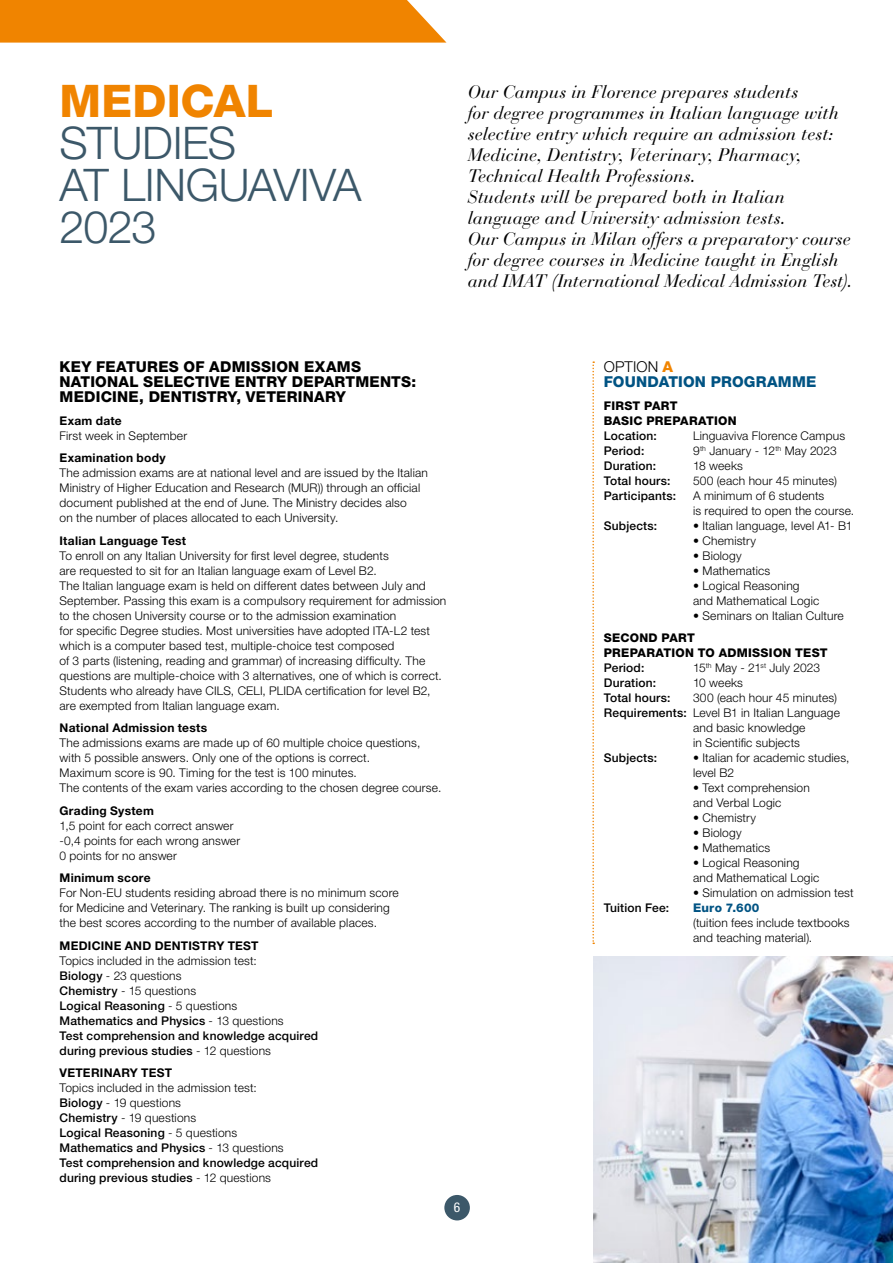
<style>
.page{position:relative;width:893px;height:1263px;background:#fff}
.page>*{position:absolute;margin:0;border:0;box-sizing:border-box;transform-origin:0 0}
.t1{font:300 45px/42px "Helvetica Neue LT Std";letter-spacing:-.01em;color:#3c5869}
.t2{font:800 45px "Helvetica Neue LT Std";color:#f08400}
.t3{font:italic 18px/21px "Bauer Bodoni Std";letter-spacing:.005em;color:#000}
.t4{font:800 15px/15px "Helvetica Neue LT Std";letter-spacing:.015em;color:#000}
.t5{font:800 15px/15px "Helvetica Neue LT Std";letter-spacing:.01em;color:#005383}
.t6{font:condensed 13.5px "Helvetica Neue LT Std";color:#fff}
.t7{font:300 12px/15px "Helvetica Neue LT Std";letter-spacing:.015em;color:#000}
.t8{font:500 12px/15px "Helvetica Neue LT Std";letter-spacing:.015em;color:#000}
.t9{font:700 12px "Helvetica Neue LT Std";letter-spacing:.02em;color:#000}
.t10{font:800 12px/15px "Helvetica Neue LT Std";letter-spacing:.02em;color:#000}
.t11{font:800 12px "Helvetica Neue LT Std";letter-spacing:.02em;color:#005383}
.s1{font-weight:300}
.s2{font-weight:300;color:#000}
.s3{color:#f08400}
.s4{font-weight:500}
</style>
<div class="page">
<div style="left:444px;top:1195px;width:26px;height:25px;background:#3c5869;border-radius:50%"></div>
<div style="left:0;top:0;width:446px;height:43px;background:#f08400"></div>
<svg style="left:592px;top:361px;width:2px;height:583px"></svg>
<img style="left:593px;top:957px;width:300px;height:306px">
<h1 class="t2" style="left:60px;top:74px;width:215px">MEDICAL</h1>
<h1 class="t1" style="left:60px;top:121px;width:304px">STUDIES<br>AT LINGUAVIVA<br>2023</h1>
<p class="t3" style="left:468px;top:82px;width:386px">Our Campus in Florence prepares students<br>for degree programmes in Italian language with selective entry which require an admission test:<br>Medicine, Dentistry, Veterinary, Pharmacy, Technical Health Professions.<br>Students will be prepared both in Italian language and University admission tests.<br>Our Campus in Milan offers a preparatory course for degree courses in Medicine taught in English and IMAT (International Medical Admission Test).</p>
<p class="t4" style="left:60px;top:359px;width:358px">KEY FEATURES OF ADMISSION EXAMS<br>NATIONAL SELECTIVE ENTRY DEPARTMENTS:<br>MEDICINE, DENTISTRY, VETERINARY</p>
<p class="t9" style="left:60px;top:413px;width:64px">Exam date</p>
<p class="t7" style="left:60px;top:428px;width:129px">First week in September</p>
<p class="t9" style="left:60px;top:450px;width:108px">Examination body</p>
<p class="t7" style="left:60px;top:465px;width:370px">The admission exams are at national level and are issued by the Italian Ministry of Higher Education and Research (MUR)) through an official document published at the end of June. The Ministry decides also<br>on the number of places allocated to each University.</p>
<p class="t9" style="left:60px;top:533px;width:128px">Italian Language Test</p>
<p class="t7" style="left:60px;top:548px;width:388px">To enroll on any Italian University for first level degree, students<br>are requested to sit for an Italian language exam of Level B2.<br>The Italian language exam is held on different dates between July and September. Passing this exam is a compulsory requirement for admission to the chosen University course or to the admission examination<br>for specific Degree studies. Most universities have adopted ITA-L2 test which is a computer based test, multiple-choice test composed<br>of 3 parts (listening, reading and grammar) of increasing difficulty. The questions are multiple-choice with 3 alternatives, one of which is correct.<br>Students who already have CILS, CELI, PLIDA certification for level B2, are exempted from Italian language exam.</p>
<p class="t9" style="left:60px;top:720px;width:149px">National Admission tests</p>
<p class="t7" style="left:60px;top:735px;width:383px">The admissions exams are made up of 60 multiple choice questions, with 5 possible answers. Only one of the options is correct.<br>Maximum score is 90. Timing for the test is 100 minutes.<br>The contents of the exam varies according to the chosen degree course.</p>
<p class="t9" style="left:60px;top:803px;width:96px">Grading System</p>
<p class="t7" style="left:60px;top:818px;width:182px">1,5 point for each correct answer -0,4 points for each wrong answer<br>0 points for no answer</p>
<p class="t9" style="left:60px;top:870px;width:93px">Minimum score</p>
<p class="t7" style="left:60px;top:885px;width:341px">For Non-EU students residing abroad there is no minimum score for Medicine and Veterinary. The ranking is built up considering the best scores according to the number of available places.</p>
<p class="t9" style="left:60px;top:938px;width:201px">MEDICINE AND DENTISTRY TEST</p>
<p class="t8" style="left:60px;top:953px;width:260px"><span class="s1">Topics included in the admission test:<br></span>Biology <span class="s1">- 23 questions<br></span>Chemistry <span class="s1">- 15 questions<br></span>Logical Reasoning <span class="s1">- 5 questions<br></span>Mathematics and Physics <span class="s1">- 13 questions<br></span>Test comprehension and knowledge acquired during previous studies <span class="s1">- 12 questions</span></p>
<p class="t9" style="left:60px;top:1065px;width:114px">VETERINARY TEST</p>
<p class="t8" style="left:60px;top:1080px;width:260px"><span class="s1">Topics included in the admission test:<br></span>Biology <span class="s1">- 19 questions<br></span>Chemistry <span class="s1">- 19 questions<br></span>Logical Reasoning <span class="s1">- 5 questions<br></span>Mathematics and Physics <span class="s1">- 13 questions<br></span>Test comprehension and knowledge acquired during previous studies <span class="s1">- 12 questions</span></p>
<p class="t6" style="left:454px;top:1199px;width:8px">6</p>
<p class="t5" style="left:604px;top:359px;width:214px"><span class="s2">OPTION</span> <span class="s3">A<br></span>FOUNDATION PROGRAMME</p>
<p class="t10" style="left:604px;top:398px;width:134px">FIRST PART<br>BASIC PREPARATION</p>
<p class="t8" style="left:604px;top:428px;width:54px">Location:</p>
<p class="t7" style="left:693px;top:428px;width:154px">Linguaviva Florence Campus</p>
<p class="t8" style="left:604px;top:443px;width:42px">Period:</p>
<p class="t7" style="left:693px;top:443px;width:145px">9<sup>th</sup> January - 12<sup>th</sup> May 2023</p>
<p class="t8" style="left:604px;top:458px;width:54px">Duration:</p>
<p class="t7" style="left:693px;top:458px;width:51px">18 weeks</p>
<p class="t8" style="left:604px;top:473px;width:68px">Total hours:</p>
<p class="t7" style="left:693px;top:473px;width:145px">500 (each hour 45 minutes)</p>
<p class="t8" style="left:604px;top:488px;width:74px">Participants:</p>
<p class="t7" style="left:693px;top:488px;width:163px">A minimum of 6 students<br>is required to open the course.</p>
<p class="t8" style="left:604px;top:518px;width:55px">Subjects:</p>
<p class="t7" style="left:693px;top:518px;width:161px">• Italian language, level A1- B1</p>
<p class="t7" style="left:693px;top:533px;width:65px">• Chemistry</p>
<p class="t7" style="left:693px;top:548px;width:50px">• Biology</p>
<p class="t7" style="left:693px;top:563px;width:79px">• Mathematics</p>
<p class="t7" style="left:693px;top:578px;width:128px">• Logical Reasoning and Mathematical Logic</p>
<p class="t7" style="left:693px;top:608px;width:152px">• Seminars on Italian Culture</p>
<p class="t10" style="left:604px;top:630px;width:225px">SECOND PART<br>PREPARATION TO ADMISSION TEST</p>
<p class="t8" style="left:604px;top:660px;width:42px">Period:</p>
<p class="t7" style="left:693px;top:660px;width:129px">15<sup>th</sup> May - 21<sup>st</sup> July 2023</p>
<p class="t8" style="left:604px;top:675px;width:54px">Duration:</p>
<p class="t7" style="left:693px;top:675px;width:51px">10 weeks</p>
<p class="t8" style="left:604px;top:690px;width:68px">Total hours:</p>
<p class="t7" style="left:693px;top:690px;width:145px">300 (each hour 45 minutes)</p>
<p class="t7" style="left:604px;top:705px;width:238px"><span class="s4">Requirements:</span> Level B1 in Italian Language</p>
<p class="t7" style="left:693px;top:720px;width:114px">and basic knowledge</p>
<p class="t7" style="left:693px;top:735px;width:108px">in Scientific subjects</p>
<p class="t8" style="left:604px;top:750px;width:55px">Subjects:</p>
<p class="t7" style="left:693px;top:750px;width:158px">• Italian for academic studies, level B2</p>
<p class="t7" style="left:693px;top:780px;width:118px">• Text comprehension and Verbal Logic</p>
<p class="t7" style="left:693px;top:810px;width:65px">• Chemistry</p>
<p class="t7" style="left:693px;top:825px;width:50px">• Biology</p>
<p class="t7" style="left:693px;top:840px;width:79px">• Mathematics</p>
<p class="t7" style="left:693px;top:855px;width:128px">• Logical Reasoning and Mathematical Logic</p>
<p class="t7" style="left:693px;top:885px;width:162px">• Simulation on admission test</p>
<p class="t8" style="left:604px;top:900px;width:67px">Tuition Fee:</p>
<p class="t11" style="left:693px;top:901px;width:68px">Euro 7.600</p>
<p class="t7" style="left:693px;top:915px;width:158px">(tuition fees include textbooks and teaching material).</p>
</div>
